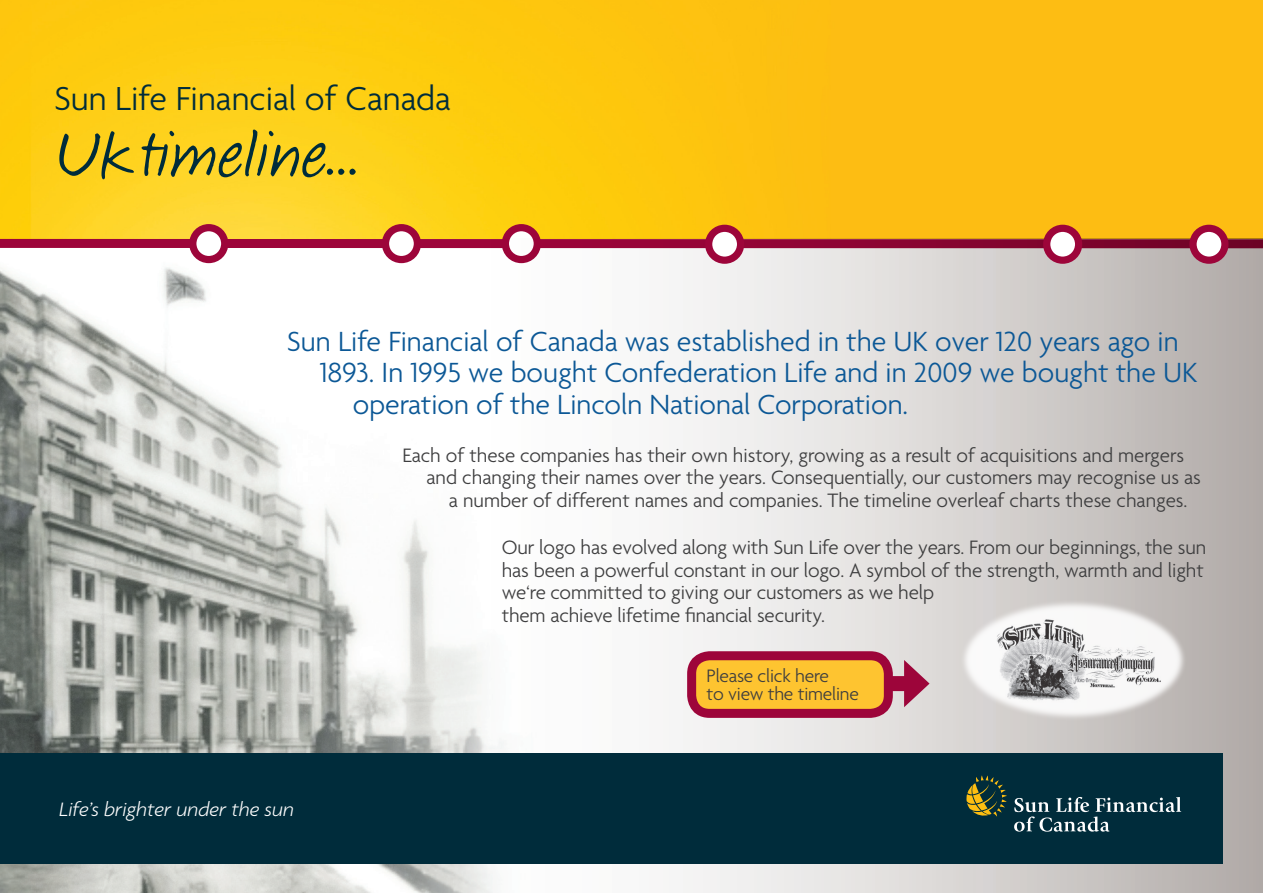
<style>
.page{position:relative;width:1263px;height:893px;background:#fff}
.page>*{position:absolute;margin:0;border:0;box-sizing:border-box;transform-origin:0 0}
.t1{font:67.5px "Calliope MVB";letter-spacing:-.025em;color:#002c3b}
.t2{font:300 36px "Agenda";color:#002c3b}
.t3{font:300 30px "Agenda";color:#0c5896}
.t4{font:300 21px/22.5px "Agenda";letter-spacing:-.005em;color:#3e3e3f}
.t5{font:italic 300 21px "Agenda";color:#fff}
.t6{font:300 19.5px/18px "Agenda";letter-spacing:-.01em;color:#3e3e3f}
</style>
<div class="page">
<img style="left:0;top:248px;width:416px;height:645px">
<img style="left:0;top:0;width:1263px;height:239px">
<div style="left:0;top:239px;width:1263px;height:9px;background:#9d053a"></div>
<svg style="left:505px;top:228px;width:32px;height:32px"></svg>
<div style="left:502px;top:224px;width:39px;height:39px;border:7px solid #9d053a;border-radius:50%"></div>
<svg style="left:385px;top:228px;width:32px;height:32px"></svg>
<div style="left:382px;top:224px;width:39px;height:39px;border:7px solid #9d053a;border-radius:50%"></div>
<svg style="left:193px;top:228px;width:32px;height:32px"></svg>
<div style="left:189px;top:224px;width:39px;height:39px;border:7px solid #9d053a;border-radius:50%"></div>
<svg style="left:416px;top:238px;width:847px;height:655px"></svg>
<svg style="left:1047px;top:228px;width:31px;height:32px"></svg>
<div style="left:1043px;top:225px;width:39px;height:39px;border:7px solid #9d053a;border-radius:50%"></div>
<svg style="left:1193px;top:228px;width:32px;height:32px"></svg>
<div style="left:1189px;top:225px;width:39px;height:39px;border:7px solid #9d053a;border-radius:50%"></div>
<svg style="left:709px;top:228px;width:31px;height:32px"></svg>
<div style="left:705px;top:225px;width:39px;height:39px;border:7px solid #9d053a;border-radius:50%"></div>
<img style="left:959px;top:599px;width:228px;height:123px">
<div style="left:0;top:753px;width:1222px;height:110px;background:#002c3b"></div>
<svg style="left:966px;top:775px;width:41px;height:42px"></svg>
<svg style="left:1014px;top:797px;width:167px;height:35px"></svg>
<div style="left:802px;top:676px;width:112px;height:15px;background:#9d053a"></div>
<svg style="left:904px;top:660px;width:25px;height:47px"></svg>
<div style="left:692px;top:656px;width:196px;height:57px;background:#fec430;border-radius:18px"></div>
<div style="left:687px;top:651px;width:206px;height:67px;border:9px solid #9d053a;border-radius:18px"></div>
<p class="t2" style="left:54px;top:77px;width:398px">Sun Life Financial of Canada</p>
<p class="t1" style="left:54px;top:114px;width:309px">Uk timeline...</p>
<p class="t3" style="left:287px;top:324px;width:893px">Sun Life Financial of Canada was established in the UK over 120 years ago in</p>
<p class="t3" style="left:320px;top:355px;width:879px">1893. In 1995 we bought Confederation Life and in 2009 we bought the UK</p>
<p class="t3" style="left:353px;top:387px;width:557px">operation of the Lincoln National Corporation.</p>
<p class="t4" style="left:402px;top:443px;width:783px">Each of these companies has their own history, growing as a result of acquisitions and mergers</p>
<p class="t4" style="left:426px;top:466px;width:776px">and changing their names over the years. Consequentially, our customers may recognise us as</p>
<p class="t4" style="left:449px;top:488px;width:740px">a number of different names and companies. The timeline overleaf charts these changes.</p>
<p class="t4" style="left:502px;top:536px;width:706px">Our logo has evolved along with Sun Life over the years. From our beginnings, the sun has been a powerful constant in our logo. A symbol of the strength, warmth and light we‘re committed to giving our customers as we help<br>them achieve lifetime financial security.</p>
<p class="t5" style="left:59px;top:797px;width:236px">Life’s brighter under the sun</p>
<p class="t6" style="left:707px;top:666px;width:154px">Please click here<br>to view the timeline</p>
</div>
